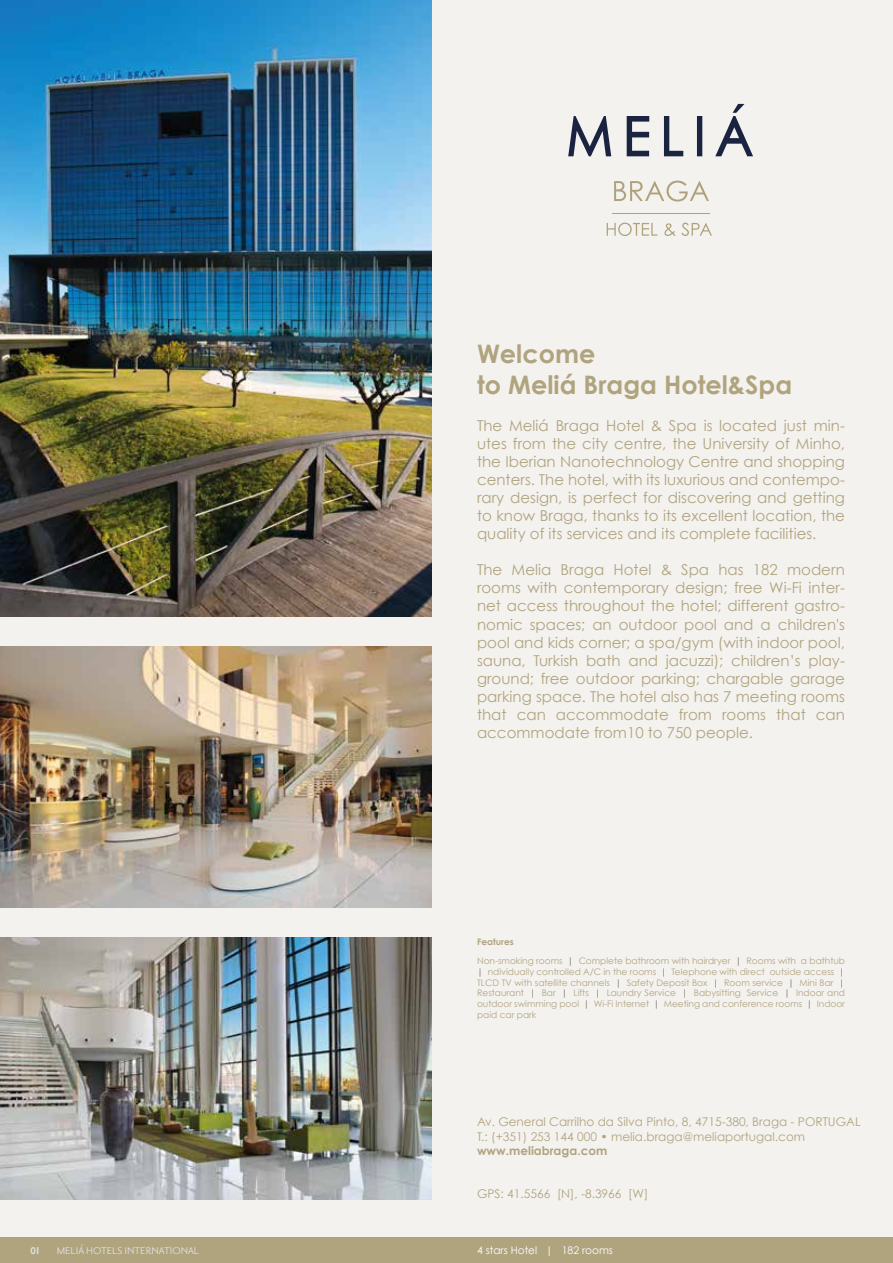
<style>
.page{position:relative;width:893px;height:1263px;background:#f4f2ef}
.page>*{position:absolute;margin:0;border:0;box-sizing:border-box;transform-origin:0 0}
.t1{font:700 25.5px/30.6px "Century Gothic";color:#b0a47f}
.t2{font:15px/18px "Century Gothic";color:#b0a47f;text-align:justify}
.t3{font:12px/14.4px "Century Gothic";color:#b0a47f}
.t4{font:12px "Priori San";color:#e3e3e2}
.t5{font:700 12px "Century Gothic";color:#b0a47f}
.t6{font:700 12px "Priori San";color:#e3e3e2}
.t7{font:10.5px "Century Gothic";color:#fff}
.t8{font:9px/10.8px "Century Gothic";color:#b0a47f}
.s1{font-weight:700}
.s2{color:#786e64}
</style>
<div class="page">
<div style="left:0;top:1237px;width:893px;height:26px;background:#b0a47f"></div>
<img style="left:0;top:0;width:432px;height:616px">
<img style="left:0;top:646px;width:432px;height:262px">
<img style="left:0;top:938px;width:432px;height:261px">
<hr style="left:612px;top:213px;width:98px;height:1px;background:#aea17b">
<svg style="left:607px;top:223px;width:50px;height:13px"></svg>
<svg style="left:664px;top:223px;width:48px;height:13px"></svg>
<svg style="left:614px;top:181px;width:95px;height:20px"></svg>
<svg style="left:568px;top:104px;width:185px;height:52px"></svg>
<h1 class="t1" style="left:477px;top:338px;width:317px">Welcome<br>to Meliá Braga Hotel&amp;Spa</h1>
<p class="t2" style="left:477px;top:417px;width:369px">The Meliá Braga Hotel &amp; Spa is located just min&shy;utes from the city centre, the University of Minho, the Iberian Nanotechnology Centre and shopping centers. The hotel, with its luxurious and contempo&shy;rary design, is perfect for discovering and getting to know Braga, thanks to its excellent location, the quality of its services and its complete facilities.</p>
<p class="t2" style="left:477px;top:561px;width:369px">The Melia Braga Hotel &amp; Spa has 182 modern rooms with contemporary design; free Wi-Fi inter&shy;net access throughout the hotel; different gastro&shy;nomic spaces; an outdoor pool and a children's pool and kids corner; a spa/gym (with indoor pool, sauna, Turkish bath and jacuzzi); children’s play&shy;ground; free outdoor parking; chargable garage parking space. The hotel also has 7 meeting rooms that can accommodate from rooms that can accommodate from10 to 750 people.</p>
<p class="t8" style="left:477px;top:931px;width:369px;line-height:19.5px"><span class="s1">Features<br></span>Non-smoking rooms <span class="s2">|</span> Complete bathroom with hairdryer <span class="s2">|</span> Rooms with a bathtub</p>
<p class="t8" style="left:477px;top:966px;width:369px;text-align:justify"><span class="s2">|</span> ndividually controlled A/C in the rooms <span class="s2">|</span> Telephone with direct outside access <span class="s2">| </span>TLCD TV with satellite channels <span class="s2">|</span> Safety Deposit Box <span class="s2">|</span> Room service <span class="s2">|</span> Mini Bar <span class="s2">| </span>Restaurant <span class="s2">|</span> Bar <span class="s2">|</span> Lifts <span class="s2">|</span> Laundry Service <span class="s2">|</span> Babysitting Service <span class="s2">|</span> Indoor and outdoor swimming pool <span class="s2">|</span> Wi-Fi Internet <span class="s2">|</span> Meeting and conference rooms <span class="s2">|</span> Indoor paid car park</p>
<p class="t3" style="left:477px;top:1114px;width:385px">Av. General Carrilho da Silva Pinto, 8, 4715-380, Braga - PORTUGAL<br>T.: (+351) 253 144 000 • melia.braga@meliaportugal.com</p>
<p class="t5" style="left:477px;top:1143px;width:132px">www.meliabraga.com</p>
<p class="t3" style="left:477px;top:1186px;width:173px">GPS: 41.5566 [N], -8.3966 [W]</p>
<p class="t6" style="left:30px;top:1245px;width:11px">01</p>
<p class="t4" style="left:57px;top:1245px;width:144px">MELIÁ HOTELS INTERNATIONAL</p>
<p class="t7" style="left:477px;top:1244px;width:137px">4 stars Hotel | 182 rooms</p>
</div>
